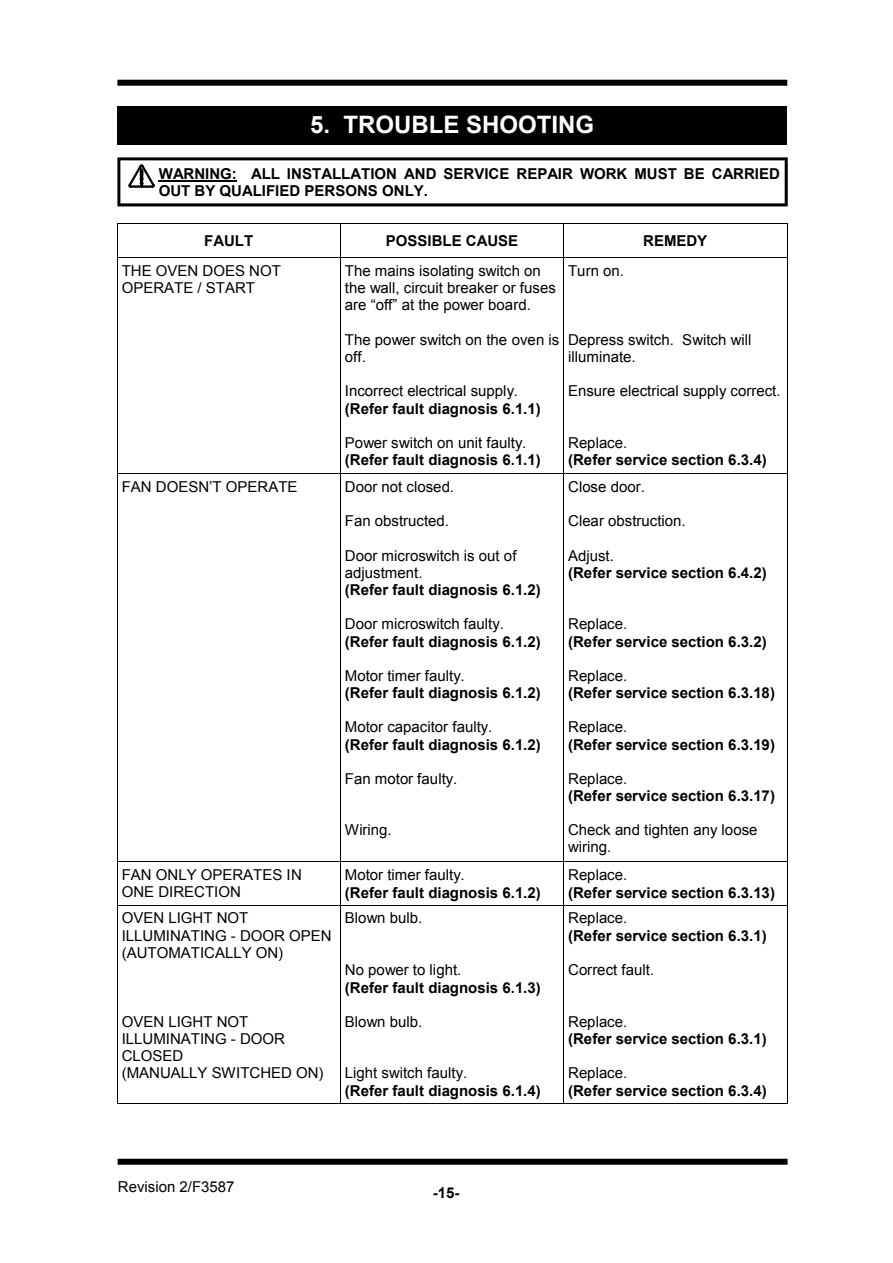
<style>
.page{position:relative;width:893px;height:1263px;background:#fff}
.page>*{position:absolute;margin:0;border:0;box-sizing:border-box;transform-origin:0 0}
.t1{font:700 24px "Arial";color:#fff}
.t2{font:15px/17.1px "Arial";color:#000}
.t3{font:700 15px/17.2px "Arial";color:#000}
</style>
<div class="page">
<div style="left:118px;top:1159px;width:669px;height:6px;background:#010101"></div>
<div style="left:117px;top:80px;width:670px;height:6px;background:#010101"></div>
<div style="left:117px;top:106px;width:670px;height:39px;background:#010101"></div>
<hr style="left:117px;top:223px;width:1px;height:881px;background:#010101">
<hr style="left:340px;top:223px;width:1px;height:881px;background:#010101">
<hr style="left:563px;top:223px;width:1px;height:881px;background:#010101">
<hr style="left:786px;top:223px;width:1px;height:881px;background:#010101">
<hr style="left:117px;top:223px;width:670px;height:1px;background:#010101">
<hr style="left:118px;top:258px;width:668px;height:1px;background:#010101">
<hr style="left:118px;top:473px;width:668px;height:1px;background:#010101">
<hr style="left:118px;top:862px;width:668px;height:1px;background:#010101">
<hr style="left:118px;top:905px;width:668px;height:1px;background:#010101">
<hr style="left:117px;top:1104px;width:670px;height:1px;background:#010101">
<svg style="left:117px;top:157px;width:670px;height:49px"></svg>
<h1 class="t1" style="left:310px;top:112px;width:285px">5. TROUBLE SHOOTING</h1>
<p class="t3" style="left:159px;top:165px;width:623px">WARNING: ALL INSTALLATION AND SERVICE REPAIR WORK MUST BE CARRIED<br>OUT BY QUALIFIED PERSONS ONLY.</p>
<p class="t3" style="left:204px;top:232px;width:51px">FAULT</p>
<p class="t3" style="left:386px;top:232px;width:134px">POSSIBLE CAUSE</p>
<p class="t3" style="left:643px;top:232px;width:66px">REMEDY</p>
<p class="t2" style="left:122px;top:262px;width:161px">THE OVEN DOES NOT<br>OPERATE / START</p>
<p class="t2" style="left:345px;top:262px;width:212px">The mains isolating switch on the wall, circuit breaker or fuses are “off” at the power board.</p>
<p class="t2" style="left:345px;top:331px;width:216px">The power switch on the oven is off.</p>
<p class="t2" style="left:345px;top:383px;width:175px">Incorrect electrical supply.</p>
<p class="t3" style="left:345px;top:400px;width:197px">(Refer fault diagnosis 6.1.1)</p>
<p class="t2" style="left:345px;top:434px;width:183px">Power switch on unit faulty.</p>
<p class="t3" style="left:345px;top:452px;width:197px">(Refer fault diagnosis 6.1.1)</p>
<p class="t2" style="left:568px;top:262px;width:57px">Turn on.</p>
<p class="t2" style="left:568px;top:331px;width:185px">Depress switch. Switch will illuminate.</p>
<p class="t2" style="left:568px;top:383px;width:214px">Ensure electrical supply correct.</p>
<p class="t2" style="left:568px;top:434px;width:61px">Replace.</p>
<p class="t3" style="left:568px;top:452px;width:200px">(Refer service section 6.3.4)</p>
<p class="t2" style="left:122px;top:478px;width:177px">FAN DOESN’T OPERATE</p>
<p class="t2" style="left:345px;top:478px;width:111px">Door not closed.</p>
<p class="t2" style="left:345px;top:512px;width:106px">Fan obstructed.</p>
<p class="t2" style="left:345px;top:547px;width:173px">Door microswitch is out of adjustment.</p>
<p class="t3" style="left:345px;top:582px;width:197px">(Refer fault diagnosis 6.1.2)</p>
<p class="t2" style="left:345px;top:615px;width:160px">Door microswitch faulty.</p>
<p class="t3" style="left:345px;top:633px;width:197px">(Refer fault diagnosis 6.1.2)</p>
<p class="t2" style="left:345px;top:667px;width:121px">Motor timer faulty.</p>
<p class="t3" style="left:345px;top:684px;width:197px">(Refer fault diagnosis 6.1.2)</p>
<p class="t2" style="left:345px;top:718px;width:149px">Motor capacitor faulty.</p>
<p class="t3" style="left:345px;top:736px;width:197px">(Refer fault diagnosis 6.1.2)</p>
<p class="t2" style="left:345px;top:770px;width:114px">Fan motor faulty.</p>
<p class="t2" style="left:345px;top:821px;width:48px">Wiring.</p>
<p class="t2" style="left:122px;top:866px;width:181px">FAN ONLY OPERATES IN<br>ONE DIRECTION</p>
<p class="t2" style="left:345px;top:866px;width:121px">Motor timer faulty.</p>
<p class="t3" style="left:345px;top:884px;width:197px">(Refer fault diagnosis 6.1.2)</p>
<p class="t2" style="left:122px;top:910px;width:211px">OVEN LIGHT NOT<br>ILLUMINATING - DOOR OPEN (AUTOMATICALLY ON)</p>
<p class="t2" style="left:122px;top:1013px;width:203px">OVEN LIGHT NOT<br>ILLUMINATING - DOOR<br>CLOSED<br>(MANUALLY SWITCHED ON)</p>
<p class="t2" style="left:345px;top:910px;width:79px">Blown bulb.</p>
<p class="t2" style="left:345px;top:961px;width:118px">No power to light.</p>
<p class="t3" style="left:345px;top:979px;width:197px">(Refer fault diagnosis 6.1.3)</p>
<p class="t2" style="left:345px;top:1013px;width:79px">Blown bulb.</p>
<p class="t2" style="left:345px;top:1064px;width:124px">Light switch faulty.</p>
<p class="t3" style="left:345px;top:1082px;width:197px">(Refer fault diagnosis 6.1.4)</p>
<p class="t2" style="left:568px;top:478px;width:78px">Close door.</p>
<p class="t2" style="left:568px;top:512px;width:119px">Clear obstruction.</p>
<p class="t2" style="left:568px;top:547px;width:47px">Adjust.</p>
<p class="t3" style="left:568px;top:564px;width:200px">(Refer service section 6.4.2)</p>
<p class="t2" style="left:568px;top:615px;width:61px">Replace.</p>
<p class="t3" style="left:568px;top:633px;width:200px">(Refer service section 6.3.2)</p>
<p class="t2" style="left:568px;top:667px;width:61px">Replace.</p>
<p class="t3" style="left:568px;top:684px;width:208px">(Refer service section 6.3.18)</p>
<p class="t2" style="left:568px;top:718px;width:61px">Replace.</p>
<p class="t3" style="left:568px;top:736px;width:208px">(Refer service section 6.3.19)</p>
<p class="t2" style="left:568px;top:770px;width:61px">Replace.</p>
<p class="t3" style="left:568px;top:788px;width:208px">(Refer service section 6.3.17)</p>
<p class="t2" style="left:568px;top:821px;width:191px">Check and tighten any loose wiring.</p>
<p class="t2" style="left:568px;top:866px;width:61px">Replace.</p>
<p class="t3" style="left:568px;top:884px;width:208px">(Refer service section 6.3.13)</p>
<p class="t2" style="left:568px;top:910px;width:61px">Replace.</p>
<p class="t3" style="left:568px;top:927px;width:200px">(Refer service section 6.3.1)</p>
<p class="t2" style="left:568px;top:961px;width:88px">Correct fault.</p>
<p class="t2" style="left:568px;top:1013px;width:61px">Replace.</p>
<p class="t3" style="left:568px;top:1030px;width:200px">(Refer service section 6.3.1)</p>
<p class="t2" style="left:568px;top:1064px;width:61px">Replace.</p>
<p class="t3" style="left:568px;top:1082px;width:200px">(Refer service section 6.3.4)</p>
<p class="t2" style="left:118px;top:1178px;width:118px">Revision 2/F3587</p>
<p class="t3" style="left:433px;top:1184px;width:28px">-15-</p>
</div>
